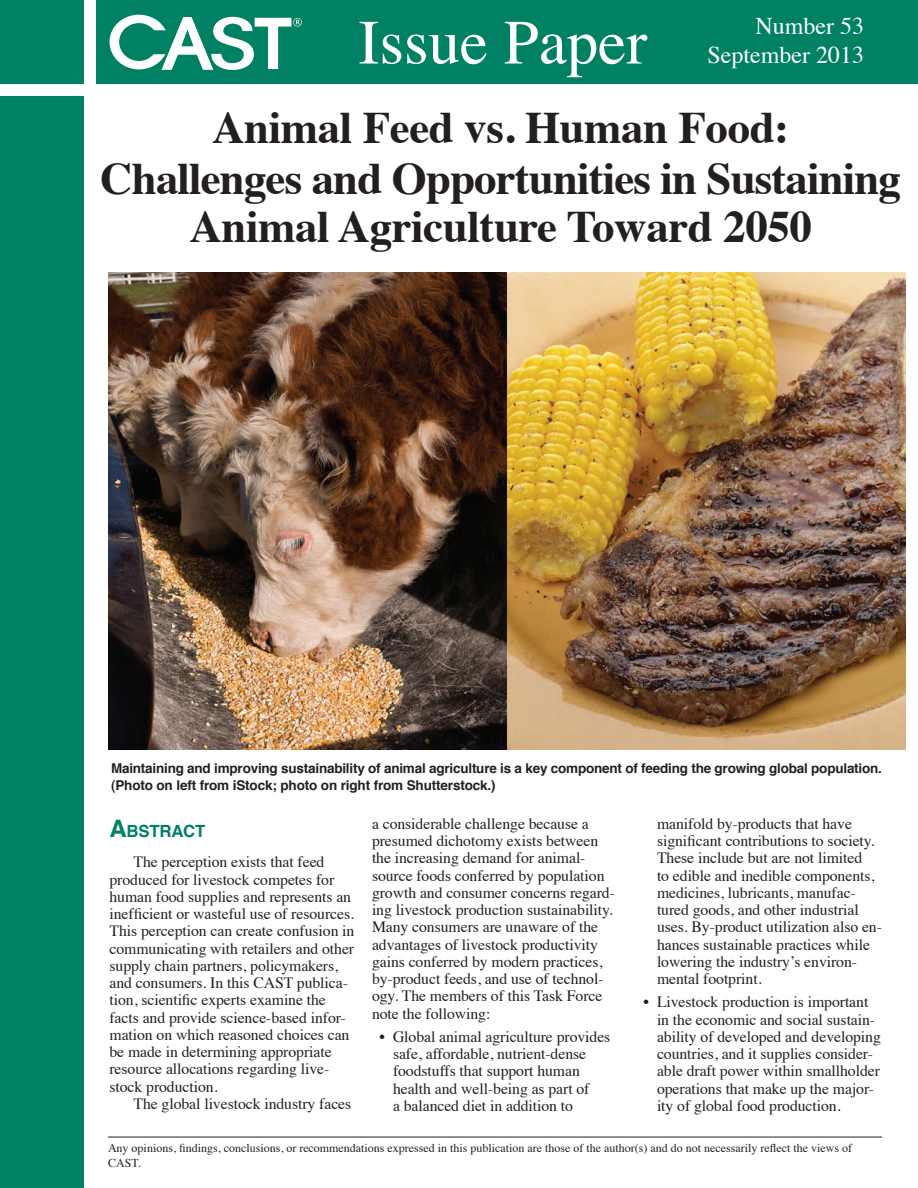
<style>
.page{position:relative;width:918px;height:1188px;background:#fff}
.page>*{position:absolute;margin:0;border:0;box-sizing:border-box;transform-origin:0 0}
.t1{font:700 45px/48px "Times";letter-spacing:-.01em;color:#231f20;text-align:center}
.t2{font:24px "Times";color:#fff}
.Inside_Level_1_Headi{font:700 16.8px "Helvetica";letter-spacing:-.015em;color:#008164}
.Inside_Level_1_Headi-2{font:15.75px/17.2px "Times";letter-spacing:-.005em;color:#231f20}
.List-Bulleted{font:15.75px/17.2px "Times";letter-spacing:-.005em;color:#231f20}
.Caption-Figure{font:700 13.5px/16.5px "Helvetica";letter-spacing:-.015em;color:#231f20}
.Footnote{font:12px/14.2px "Times";color:#231f20}
.s1{font-size:24px}
</style>
<div class="page">
<div style="left:0;top:0;width:84px;height:84px;background:#008164"></div>
<div style="left:96px;top:0;width:822px;height:84px;background:#008164"></div>
<div style="left:0;top:96px;width:84px;height:1092px;background:#008164"></div>
<svg style="left:360px;top:22px;width:41px;height:42px"></svg>
<svg style="left:407px;top:34px;width:80px;height:30px"></svg>
<svg style="left:505px;top:22px;width:142px;height:55px"></svg>
<svg style="left:110px;top:15px;width:192px;height:55px"></svg>
<hr style="left:108px;top:1137px;width:774px;height:1px;background:#231f20">
<img style="left:108px;top:272px;width:798px;height:478px">
<p class="t2" style="left:755px;top:4px;width:110px">Number 53</p>
<p class="t2" style="left:707px;top:33px;width:158px">September 2013</p>
<p class="t1" style="left:212px;top:99px;width:579px">Animal Feed vs. Human Food:</p>
<p class="t1" style="left:100px;top:150px;width:802px">Challenges and Opportunities in Sustaining<br>Animal Agriculture Toward 2050</p>
<p class="Caption-Figure" style="left:111px;top:760px;width:772px">Maintaining and improving sustainability of animal agriculture is a key component of feeding the growing global population. (Photo on left from iStock; photo on right from Shutterstock.)</p>
<p class="Inside_Level_1_Headi-2" style="left:372px;top:814px;width:245px">a considerable challenge because a presumed dichotomy exists between the increasing demand for animal&shy;source foods conferred by population growth and consumer concerns regard&shy;ing livestock production sustainability.<br>Many consumers are unaware of the advantages of livestock productivity gains conferred by modern practices, by-product feeds, and use of technol&shy;ogy. The members of this Task Force note the following:</p>
<p class="List-Bulleted" style="left:393px;top:1027px;width:219px;text-indent:-14px">• Global animal agriculture provides safe, affordable, nutrient-dense foodstuffs that support human health and well-being as part of<br>a balanced diet in addition to</p>
<p class="List-Bulleted" style="left:657px;top:814px;width:227px">manifold by-products that have significant contributions to society.<br>These include but are not limited<br>to edible and inedible components, medicines, lubricants, manufac&shy;tured goods, and other industrial uses. By-product utilization also en&shy;hances sustainable practices while lowering the industry’s environ&shy;mental footprint.</p>
<p class="List-Bulleted" style="left:657px;top:992px;width:225px;text-indent:-14px">• Livestock production is important in the economic and social sustain&shy;ability of developed and developing countries, and it supplies consider&shy;able draft power within smallholder operations that make up the major&shy;ity of global food production.</p>
<p class="Inside_Level_1_Headi" style="left:110px;top:817px;width:97px"><span class="s1">A</span>BSTRACT</p>
<p class="Inside_Level_1_Headi-2" style="left:110px;top:852px;width:247px;text-indent:24px">The perception exists that feed produced for livestock competes for human food supplies and represents an inefficient or wasteful use of resources.<br>This perception can create confusion in communicating with retailers and other supply chain partners, policymakers, and consumers. In this CAST publica&shy;tion, scientific experts examine the facts and provide science-based infor&shy;mation on which reasoned choices can be made in determining appropriate resource allocations regarding live&shy;stock production.</p>
<p class="Inside_Level_1_Headi-2" style="left:134px;top:1094px;width:219px">The global livestock industry faces</p>
<p class="Footnote" style="left:108px;top:1140px;width:746px">Any opinions, findings, conclusions, or recommendations expressed in this publication are those of the author(s) and do not necessarily reflect the views of<br>CAST.</p>
</div>
